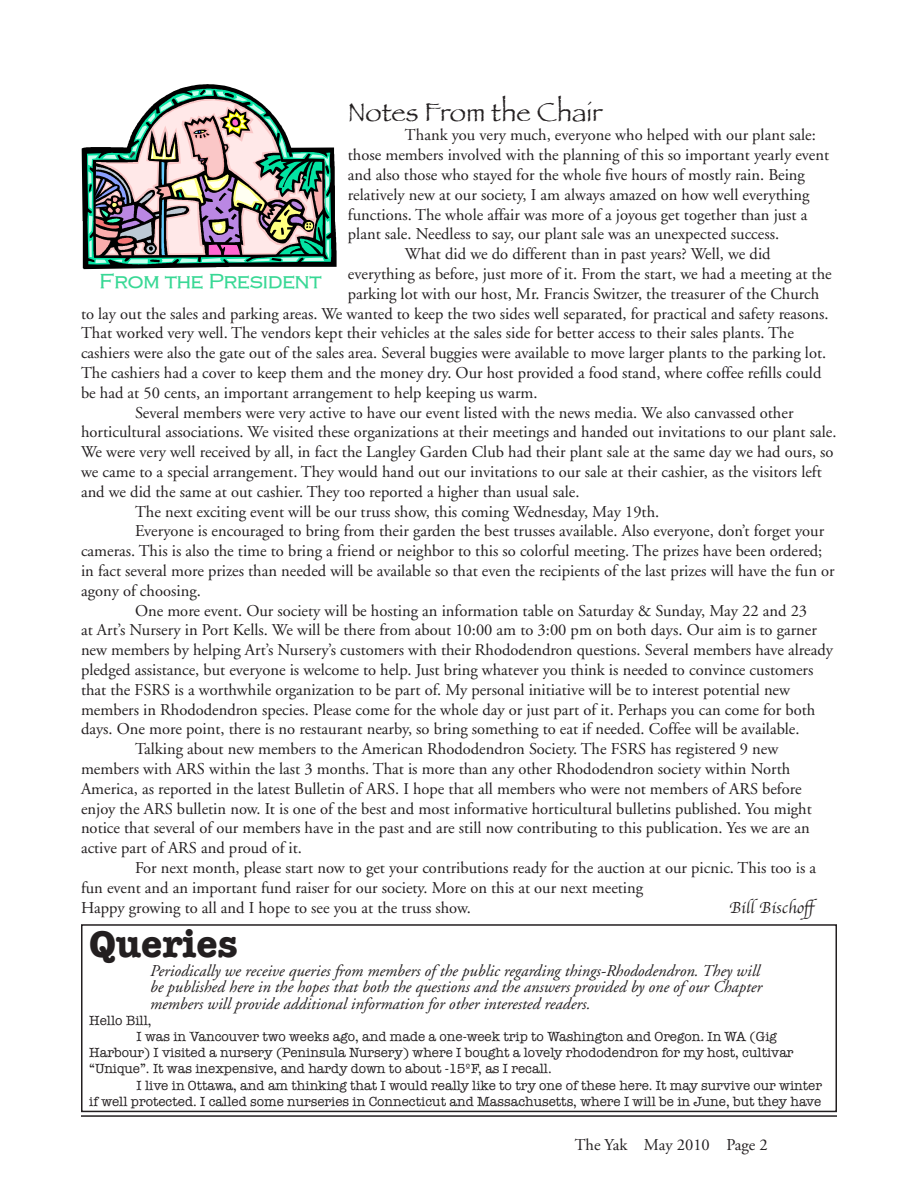
<style>
.page{position:relative;width:918px;height:1188px;background:#fff}
.page>*{position:absolute;margin:0;border:0;box-sizing:border-box;transform-origin:0 0}
.t1{font:700 39px "American Typewriter";color:#231f20}
.t2{font:27px "Papyrus";color:#231f20}
.t3{font:21px "HANA Bold";color:#38d895}
.t4{font:16.5px "Adobe Garamond";color:#231f20}
.t5{font:italic 16.5px/16.5px "Adobe Garamond";color:#231f20}
.t6{font:16.5px "Apple Chancery";color:#231f20}
.t7{font:13.5px "American Typewriter";color:#231f20}
</style>
<div class="page">
<hr style="left:81px;top:1115px;width:756px;height:2px;background:#231f20">
<svg style="left:82px;top:84px;width:255px;height:185px"></svg>
<div style="left:81px;top:924px;width:756px;height:188px;border:2px solid #231f20"></div>
<h2 class="t2" style="left:348px;top:95px;width:256px">Notes From the Chair</h2>
<p class="t4" style="left:405px;top:126px;width:412px">Thank you very much, everyone who helped with our plant sale:</p>
<p class="t4" style="left:348px;top:146px;width:483px">those members involved with the planning of this so important yearly event</p>
<p class="t4" style="left:348px;top:166px;width:459px">and also those who stayed for the whole five hours of mostly rain. Being</p>
<p class="t4" style="left:348px;top:186px;width:463px">relatively new at our society, I am always amazed on how well everything</p>
<p class="t4" style="left:348px;top:206px;width:461px">functions. The whole affair was more of a joyous get together than just a</p>
<p class="t4" style="left:348px;top:225px;width:433px">plant sale. Needless to say, our plant sale was an unexpected success.</p>
<p class="t4" style="left:405px;top:245px;width:367px">What did we do different than in past years? Well, we did</p>
<p class="t4" style="left:348px;top:265px;width:485px">everything as before, just more of it. From the start, we had a meeting at the</p>
<p class="t4" style="left:348px;top:285px;width:473px">parking lot with our host, Mr. Francis Switzer, the treasurer of the Church</p>
<p class="t4" style="left:81px;top:305px;width:749px">to lay out the sales and parking areas. We wanted to keep the two sides well separated, for practical and safety reasons.</p>
<p class="t4" style="left:81px;top:324px;width:714px">That worked very well. The vendors kept their vehicles at the sales side for better access to their sales plants. The</p>
<p class="t4" style="left:81px;top:344px;width:747px">cashiers were also the gate out of the sales area. Several buggies were available to move larger plants to the parking lot.</p>
<p class="t4" style="left:81px;top:364px;width:742px">The cashiers had a cover to keep them and the money dry. Our host provided a food stand, where coffee refills could</p>
<p class="t4" style="left:81px;top:384px;width:458px">be had at 50 cents, an important arrangement to help keeping us warm.</p>
<p class="t4" style="left:135px;top:404px;width:660px">Several members were very active to have our event listed with the news media. We also canvassed other</p>
<p class="t4" style="left:81px;top:423px;width:757px">horticultural associations. We visited these organizations at their meetings and handed out invitations to our plant sale.</p>
<p class="t4" style="left:81px;top:443px;width:754px">We were very well received by all, in fact the Langley Garden Club had their plant sale at the same day we had ours, so</p>
<p class="t4" style="left:81px;top:463px;width:742px">we came to a special arrangement. They would hand out our invitations to our sale at their cashier, as the visitors left</p>
<p class="t4" style="left:81px;top:483px;width:500px">and we did the same at out cashier. They too reported a higher than usual sale.</p>
<p class="t4" style="left:135px;top:503px;width:526px">The next exciting event will be our truss show, this coming Wednesday, May 19th.</p>
<p class="t4" style="left:135px;top:522px;width:691px">Everyone is encouraged to bring from their garden the best trusses available. Also everyone, don’t forget your</p>
<p class="t4" style="left:81px;top:542px;width:743px">cameras. This is also the time to bring a friend or neighbor to this so colorful meeting. The prizes have been ordered;</p>
<p class="t4" style="left:81px;top:562px;width:755px">in fact several more prizes than needed will be available so that even the recipients of the last prizes will have the fun or</p>
<p class="t4" style="left:81px;top:582px;width:121px">agony of choosing.</p>
<p class="t4" style="left:135px;top:602px;width:674px">One more event. Our society will be hosting an information table on Saturday &amp; Sunday, May 22 and 23</p>
<p class="t4" style="left:81px;top:621px;width:737px">at Art’s Nursery in Port Kells. We will be there from about 10:00 am to 3:00 pm on both days. Our aim is to garner</p>
<p class="t4" style="left:81px;top:641px;width:754px">new members by helping Art’s Nursery’s customers with their Rhododendron questions. Several members have already</p>
<p class="t4" style="left:81px;top:661px;width:734px">pledged assistance, but everyone is welcome to help. Just bring whatever you think is needed to convince customers</p>
<p class="t4" style="left:81px;top:681px;width:711px">that the FSRS is a worthwhile organization to be part of. My personal initiative will be to interest potential new</p>
<p class="t4" style="left:81px;top:701px;width:736px">members in Rhododendron species. Please come for the whole day or just part of it. Perhaps you can come for both</p>
<p class="t4" style="left:81px;top:720px;width:720px">days. One more point, there is no restaurant nearby, so bring something to eat if needed. Coffee will be available.</p>
<p class="t4" style="left:135px;top:740px;width:645px">Talking about new members to the American Rhododendron Society. The FSRS has registered 9 new</p>
<p class="t4" style="left:81px;top:760px;width:711px">members with ARS within the last 3 months. That is more than any other Rhododendron society within North</p>
<p class="t4" style="left:81px;top:780px;width:722px">America, as reported in the latest Bulletin of ARS. I hope that all members who were not members of ARS before</p>
<p class="t4" style="left:81px;top:800px;width:732px">enjoy the ARS bulletin now. It is one of the best and most informative horticultural bulletins published. You might</p>
<p class="t4" style="left:81px;top:819px;width:730px">notice that several of our members have in the past and are still now contributing to this publication. Yes we are an</p>
<p class="t4" style="left:81px;top:839px;width:223px">active part of ARS and proud of it.</p>
<p class="t4" style="left:135px;top:859px;width:683px">For next month, please start now to get your contributions ready for the auction at our picnic. This too is a</p>
<p class="t4" style="left:81px;top:879px;width:564px">fun event and an important fund raiser for our society. More on this at our next meeting</p>
<p class="t4" style="left:81px;top:899px;width:391px">Happy growing to all and I hope to see you at the truss show.</p>
<p class="t6" style="left:729px;top:894px;width:94px">Bill Bischoff</p>
<p class="t3" style="left:99px;top:267px;width:223px">From the President</p>
<h1 class="t1" style="left:89px;top:910px;width:150px">Queries</h1>
<p class="t5" style="left:150px;top:963px;width:614px">Periodically we receive queries from members of the public regarding things-Rhododendron. They will be published here in the hopes that both the questions and the answers provided by one of our Chapter members will provide additional information for other interested readers.</p>
<p class="t7" style="left:89px;top:1010px;width:64px">Hello Bill,</p>
<p class="t7" style="left:136px;top:1026px;width:642px">I was in Vancouver two weeks ago, and made a one-week trip to Washington and Oregon. In WA (Gig</p>
<p class="t7" style="left:89px;top:1042px;width:706px">Harbour) I visited a nursery (Peninsula Nursery) where I bought a lovely rhododendron for my host, cultivar</p>
<p class="t7" style="left:89px;top:1059px;width:464px">“Unique”. It was inexpensive, and hardy down to about -15ºF, as I recall.</p>
<p class="t7" style="left:136px;top:1075px;width:687px">I live in Ottawa, and am thinking that I would really like to try one of these here. It may survive our winter</p>
<p class="t7" style="left:89px;top:1091px;width:733px">if well protected. I called some nurseries in Connecticut and Massachusetts, where I will be in June, but they have</p>
<p class="t4" style="left:575px;top:1136px;width:194px">The Yak May 2010 Page 2</p>
</div>
